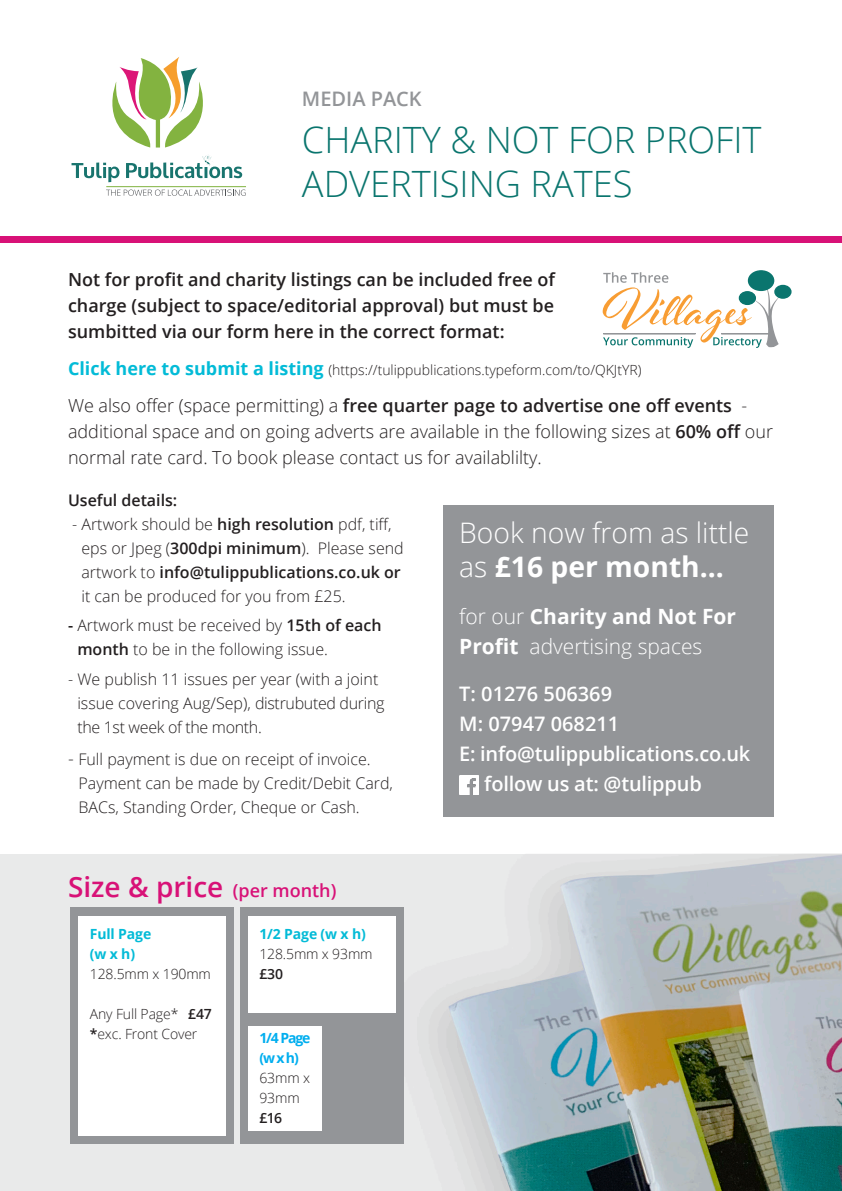
<style>
.page{position:relative;width:842px;height:1191px;background:#fff}
.page>*{position:absolute;margin:0;border:0;box-sizing:border-box;transform-origin:0 0}
.t1{font:300 36.2px/43.4px "Open Sans";color:#0a756e}
.t2{font:300 28.2px/33.8px "Open Sans";color:#fff}
.t3{font:600 28px "Open Sans";color:#d81177}
.t4{font:300 21px/30px "Open Sans";color:#fff}
.t5{font:600 20px "Open Sans";letter-spacing:-.01em;color:#fff}
.t6{font:600 20px "Open Sans";color:#939598}
.t7{font:300 18px/26px "Open Sans";color:#231f20}
.t8{font:600 18px/26px "Open Sans";color:#231f20;text-align:justify}
.t9{font:300 16px/24px "Open Sans";color:#231f20}
.t10{font:600 16px "Open Sans";color:#231f20}
.t11{font:300 14px/20px "Open Sans";color:#231f20}
.t12{font:700 14px/20px "Open Sans";letter-spacing:-.01em;color:#03bbd7}
.t13{font:700 14px/20px "Open Sans";color:#00aeef}
.s1{font-weight:700;font-size:18px;color:#03bbd7}
.s2{font-weight:600}
.s3{font-size:18px}
.s4{font-weight:700}
.s5{font-weight:300;color:#231f20}
.s6{font-weight:600;color:#231f20}
</style>
<div class="page">
<svg style="left:112px;top:57px;width:91px;height:90px"></svg>
<svg style="left:72px;top:162px;width:48px;height:20px"></svg>
<svg style="left:106px;top:189px;width:140px;height:7px"></svg>
<hr style="left:106px;top:186px;width:140px;height:1px;background:#81b240">
<svg style="left:126px;top:155px;width:116px;height:23px"></svg>
<div style="left:0;top:237px;width:842px;height:6px;background:#d81177"></div>
<svg style="left:603px;top:270px;width:188px;height:78px"></svg>
<hr style="left:603px;top:333px;width:92px;height:1px;background:#939598">
<hr style="left:721px;top:333px;width:53px;height:1px;background:#939598">
<div style="left:444px;top:505px;width:330px;height:311px;background:#939598"></div>
<img style="left:459px;top:775px;width:19px;height:19px">
<svg style="left:0;top:854px;width:842px;height:337px;background:#bcc4c1"></svg>
<div style="left:71px;top:907px;width:163px;height:237px;background:#939598"></div>
<div style="left:240px;top:907px;width:163px;height:237px;background:#939598"></div>
<div style="left:79px;top:916px;width:147px;height:220px;background:#fff"></div>
<div style="left:248px;top:916px;width:147px;height:97px;background:#fff"></div>
<div style="left:248px;top:1026px;width:74px;height:104px;background:#fff"></div>
<p class="t6" style="left:302px;top:85px;width:121px">MEDIA PACK</p>
<p class="t1" style="left:302px;top:117px;width:461px">CHARITY &amp; NOT FOR PROFIT<br>ADVERTISING RATES</p>
<p class="t8" style="left:68px;top:266px;width:488px">Not for profit and charity listings can be included free of charge (subject to space/editorial approval) but must be sumbitted via our form here in the correct format:</p>
<p class="t11" style="left:68px;top:360px;width:575px"><span class="s1">Click here to submit a listing</span> (https://tulippublications.typeform.com/to/QKJtYR)</p>
<p class="t7" style="left:68px;top:392px;width:706px">We also offer (space permitting) a <span class="s2">free quarter page to advertise one off events</span> - additional space and on going adverts are available in the following sizes at <span class="s2">60% off</span> our normal rate card. To book please contact us for availablilty.</p>
<p class="t10" style="left:68px;top:489px;width:111px">Useful details:</p>
<p class="t9" style="left:81px;top:511px;width:324px;text-indent:-9px">- Artwork should be <span class="s2">high resolution</span> pdf, tiff, eps or Jpeg (<span class="s2">300dpi minimum</span>). Please send artwork to <span class="s2">info@tulippublications.co.uk or </span>it can be produced for you from £25.</p>
<p class="t9" style="left:77px;top:613px;width:306px;text-indent:-9px"><span class="s2">-</span> Artwork must be received by <span class="s2">15th of each month</span> to be in the following issue.</p>
<p class="t9" style="left:77px;top:666px;width:309px;text-indent:-9px">- We publish 11 issues per year (with a joint issue covering Aug/Sep), distrubuted during the 1st week of the month.</p>
<p class="t9" style="left:78px;top:746px;width:316px;text-indent:-10px"><span class="s3">-</span> Full payment is due on receipt of invoice.<br>Payment can be made by Credit/Debit Card,<br>BACs, Standing Order, Cheque or Cash.</p>
<p class="t2" style="left:459px;top:515px;width:292px">Book now from as little as <span class="s4">£16 per month...</span></p>
<p class="t4" style="left:459px;top:601px;width:278px">for our <span class="s4">Charity and Not For<br>Profit</span> advertising spaces</p>
<p class="t5" style="left:459px;top:680px;width:154px">T: 01276 506369</p>
<p class="t5" style="left:459px;top:710px;width:161px">M: 07947 068211</p>
<p class="t5" style="left:459px;top:740px;width:293px">E: info@tulippublications.co.uk</p>
<p class="t5" style="left:484px;top:770px;width:219px">follow us at: @tulippub</p>
<p class="t3" style="left:68px;top:868px;width:270px">Size &amp; price <span class="s3">(per month)</span></p>
<p class="t12" style="left:90px;top:923px;width:123px">Full Page<br>(w x h)<br><span class="s5">128.5mm x 190mm</span></p>
<p class="t11" style="left:90px;top:1003px;width:124px">Any Full Page* <span class="s2">£47 *</span>exc. Front Cover</p>
<p class="t12" style="left:259px;top:923px;width:115px">1/2 Page (w x h)<br><span class="s5">128.5mm x 93mm </span><span class="s6">£30</span></p>
<p class="t13" style="left:259px;top:1027px;width:53px">1/4 Page (w x h)<br><span class="s5">63mm x<br>93mm </span><span class="s6">£16</span></p>
</div>
